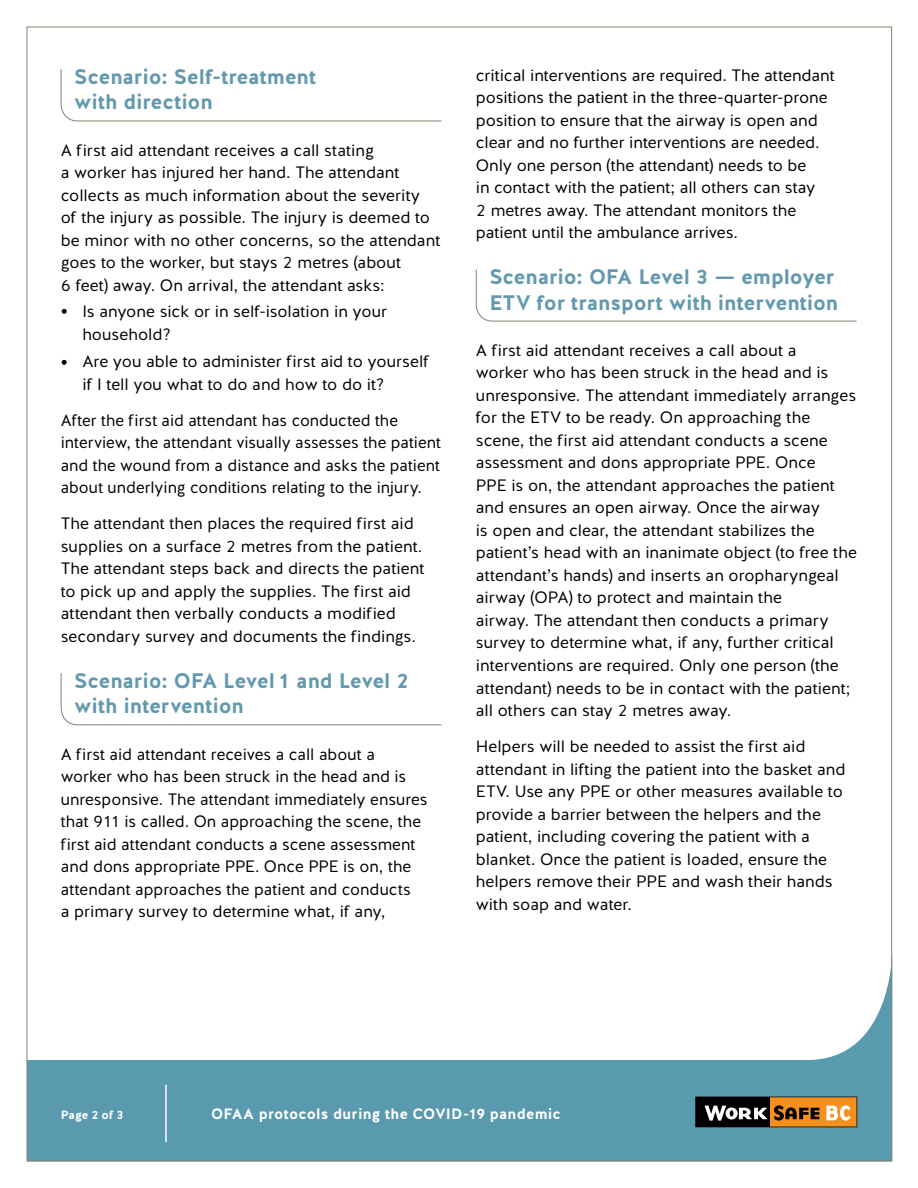
<style>
.page{position:relative;width:918px;height:1188px;background:#fff}
.page>*{position:absolute;margin:0;border:0;box-sizing:border-box;transform-origin:0 0}
.t1{font:21px/25.2px "Work Safe BC Halis R Bold";letter-spacing:-.005em;color:#6399af}
.t2{font:16.5px/22.5px "Work Safe BC Halis R Book";color:#000}
.t3{font:15px "Work Safe BC Halis R Bold";letter-spacing:.015em;color:#fff}
.t4{font:12px "Work Safe BC Halis R Bold";letter-spacing:-.01em;color:#fff}
</style>
<div class="page">
<svg style="left:29px;top:975px;width:861px;height:184px;fill:#599aae"></svg>
<svg style="left:695px;top:1097px;width:162px;height:30px;background:#885e31"></svg>
<hr style="left:165px;top:1085px;width:2px;height:57px;background:#fff">
<svg style="left:60px;top:69px;width:382px;height:53px"></svg>
<svg style="left:60px;top:673px;width:382px;height:53px"></svg>
<svg style="left:476px;top:269px;width:381px;height:53px"></svg>
<p class="t1" style="left:74px;top:65px;width:243px">Scenario: Self-treatment with direction</p>
<p class="t2" style="left:61px;top:139px;width:381px">A first aid attendant receives a call stating<br>a worker has injured her hand. The attendant collects as much information about the severity of the injury as possible. The injury is deemed to be minor with no other concerns, so the attendant goes to the worker, but stays 2 metres (about<br>6 feet) away. On arrival, the attendant asks:</p>
<p class="t2" style="left:82px;top:300px;width:306px">Is anyone sick or in self-isolation in your household?</p>
<p class="t2" style="left:82px;top:351px;width:349px">Are you able to administer first aid to yourself if I tell you what to do and how to do it?</p>
<p class="t2" style="left:61px;top:409px;width:382px">After the first aid attendant has conducted the interview, the attendant visually assesses the patient and the wound from a distance and asks the patient about underlying conditions relating to the injury.</p>
<p class="t2" style="left:61px;top:513px;width:365px">The attendant then places the required first aid supplies on a surface 2 metres from the patient.<br>The attendant steps back and directs the patient to pick up and apply the supplies. The first aid attendant then verbally conducts a modified secondary survey and documents the findings.</p>
<p class="t1" style="left:74px;top:669px;width:336px">Scenario: OFA Level 1 and Level 2 with intervention</p>
<p class="t2" style="left:61px;top:743px;width:368px">A first aid attendant receives a call about a worker who has been struck in the head and is unresponsive. The attendant immediately ensures that 911 is called. On approaching the scene, the first aid attendant conducts a scene assessment and dons appropriate PPE. Once PPE is on, the attendant approaches the patient and conducts<br>a primary survey to determine what, if any,</p>
<p class="t2" style="left:476px;top:64px;width:361px">critical interventions are required. The attendant positions the patient in the three-quarter-prone position to ensure that the airway is open and clear and no further interventions are needed.<br>Only one person (the attendant) needs to be<br>in contact with the patient; all others can stay<br>2 metres away. The attendant monitors the patient until the ambulance arrives.</p>
<p class="t1" style="left:489px;top:265px;width:350px">Scenario: OFA Level 3 — employer<br>ETV for transport with intervention</p>
<p class="t2" style="left:476px;top:339px;width:383px">A first aid attendant receives a call about a<br>worker who has been struck in the head and is unresponsive. The attendant immediately arranges for the ETV to be ready. On approaching the scene, the first aid attendant conducts a scene assessment and dons appropriate PPE. Once<br>PPE is on, the attendant approaches the patient and ensures an open airway. Once the airway<br>is open and clear, the attendant stabilizes the patient’s head with an inanimate object (to free the attendant’s hands) and inserts an oropharyngeal airway (OPA) to protect and maintain the<br>airway. The attendant then conducts a primary survey to determine what, if any, further critical interventions are required. Only one person (the attendant) needs to be in contact with the patient; all others can stay 2 metres away.</p>
<p class="t2" style="left:476px;top:735px;width:371px">Helpers will be needed to assist the first aid attendant in lifting the patient into the basket and ETV. Use any PPE or other measures available to provide a barrier between the helpers and the patient, including covering the patient with a blanket. Once the patient is loaded, ensure the helpers remove their PPE and wash their hands with soap and water.</p>
<p class="t4" style="left:61px;top:1107px;width:64px">Page 2 of 3</p>
<p class="t3" style="left:211px;top:1104px;width:351px">OFAA protocols during the COVID-19 pandemic</p>
</div>
